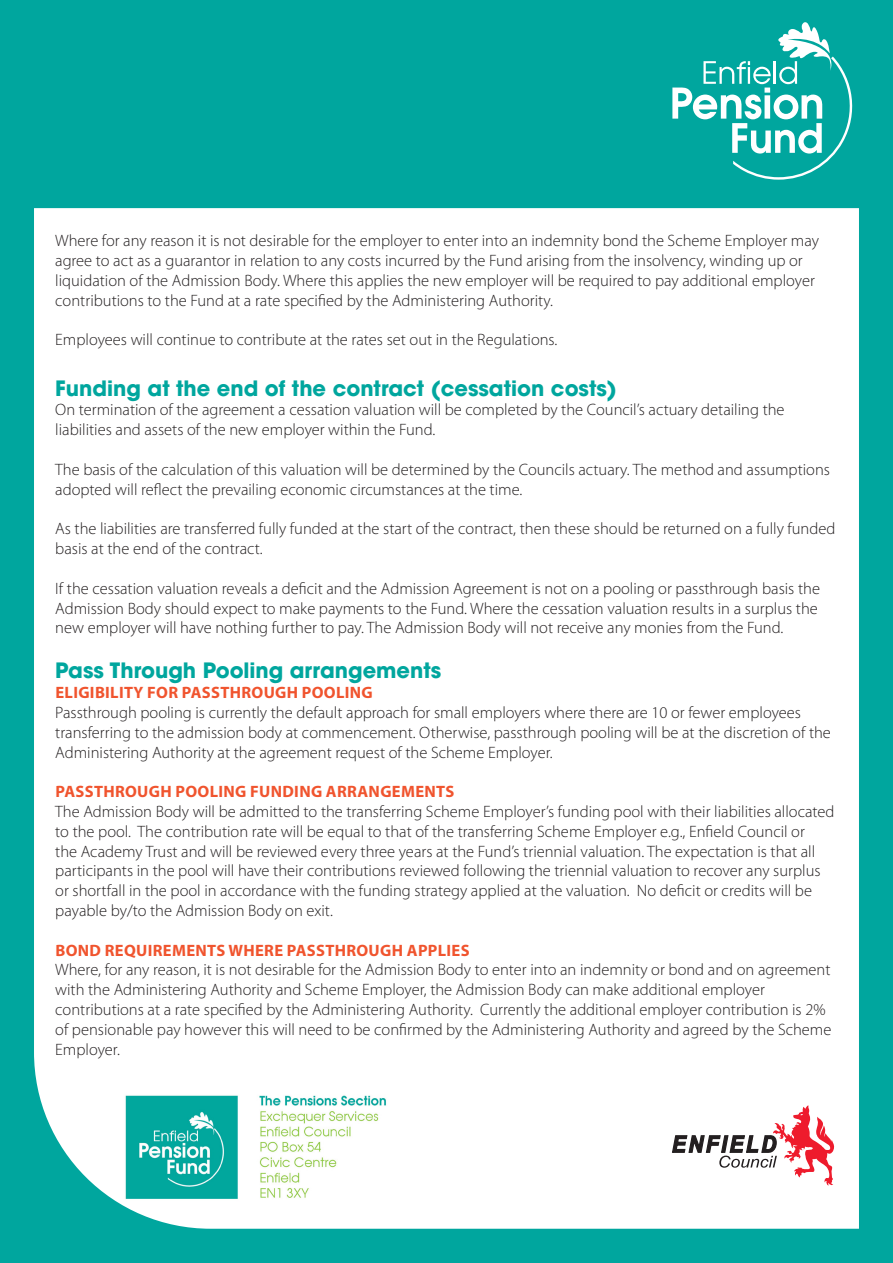
<style>
.page{position:relative;width:893px;height:1263px;background:#00a69e}
.page>*{position:absolute;margin:0;border:0;box-sizing:border-box;transform-origin:0 0}
.Subhead_-_teal{font:700 21px "ITC Avant Garde Pro";color:#00a69e}
.body_copy_11pt{font:300 16.5px/19.8px "Myriad Pro";color:#231f20}
.Subhead_-_orange{font:700 16.5px "Myriad Pro";letter-spacing:.02em;color:#f0542e}
</style>
<div class="page">
<svg style="left:672px;top:22px;width:181px;height:158px"></svg>
<div style="left:34px;top:208px;width:825px;height:1021px;background:#fff"></div>
<div style="left:668px;top:1099px;width:170px;height:92px;background:#fff"></div>
<svg style="left:672px;top:1105px;width:163px;height:80px"></svg>
<img style="left:123px;top:1089px;width:265px;height:112px">
<p class="body_copy_11pt" style="left:55px;top:231px;width:765px">Where for any reason it is not desirable for the employer to enter into an indemnity bond the Scheme Employer may agree to act as a guarantor in relation to any costs incurred by the Fund arising from the insolvency, winding up or liquidation of the Admission Body. Where this applies the new employer will be required to pay additional employer contributions to the Fund at a rate specified by the Administering Authority.</p>
<p class="body_copy_11pt" style="left:55px;top:330px;width:504px">Employees will continue to contribute at the rates set out in the Regulations.</p>
<p class="Subhead_-_teal" style="left:55px;top:374px;width:563px">Funding at the end of the contract (cessation costs)</p>
<p class="body_copy_11pt" style="left:55px;top:400px;width:731px">On termination of the agreement a cessation valuation will be completed by the Council’s actuary detailing the liabilities and assets of the new employer within the Fund.</p>
<p class="body_copy_11pt" style="left:55px;top:459px;width:776px">The basis of the calculation of this valuation will be determined by the Councils actuary. The method and assumptions adopted will reflect the prevailing economic circumstances at the time.</p>
<p class="body_copy_11pt" style="left:55px;top:519px;width:782px">As the liabilities are transferred fully funded at the start of the contract, then these should be returned on a fully funded basis at the end of the contract.</p>
<p class="body_copy_11pt" style="left:55px;top:578px;width:766px">If the cessation valuation reveals a deficit and the Admission Agreement is not on a pooling or passthrough basis the<br>Admission Body should expect to make payments to the Fund. Where the cessation valuation results in a surplus the new employer will have nothing further to pay. The Admission Body will not receive any monies from the Fund.</p>
<p class="Subhead_-_teal" style="left:55px;top:656px;width:387px">Pass Through Pooling arrangements</p>
<p class="Subhead_-_orange" style="left:55px;top:682px;width:319px">ELIGIBILITY FOR PASSTHROUGH POOLING</p>
<p class="body_copy_11pt" style="left:55px;top:702px;width:777px">Passthrough pooling is currently the default approach for small employers where there are 10 or fewer employees transferring to the admission body at commencement. Otherwise, passthrough pooling will be at the discretion of the<br>Administering Authority at the agreement request of the Scheme Employer.</p>
<p class="Subhead_-_orange" style="left:55px;top:781px;width:400px">PASSTHROUGH POOLING FUNDING ARRANGEMENTS</p>
<p class="body_copy_11pt" style="left:55px;top:801px;width:781px">The Admission Body will be admitted to the transferring Scheme Employer’s funding pool with their liabilities allocated to the pool. The contribution rate will be equal to that of the transferring Scheme Employer e.g., Enfield Council or<br>the Academy Trust and will be reviewed every three years at the Fund’s triennial valuation. The expectation is that all participants in the pool will have their contributions reviewed following the triennial valuation to recover any surplus or shortfall in the pool in accordance with the funding strategy applied at the valuation. No deficit or credits will be payable by/to the Admission Body on exit.</p>
<p class="Subhead_-_orange" style="left:55px;top:939px;width:416px">BOND REQUIREMENTS WHERE PASSTHROUGH APPLIES</p>
<p class="body_copy_11pt" style="left:55px;top:960px;width:778px">Where, for any reason, it is not desirable for the Admission Body to enter into an indemnity or bond and on agreement with the Administering Authority and Scheme Employer, the Admission Body can make additional employer contributions at a rate specified by the Administering Authority. Currently the additional employer contribution is 2% of pensionable pay however this will need to be confirmed by the Administering Authority and agreed by the Scheme Employer.</p>
</div>
